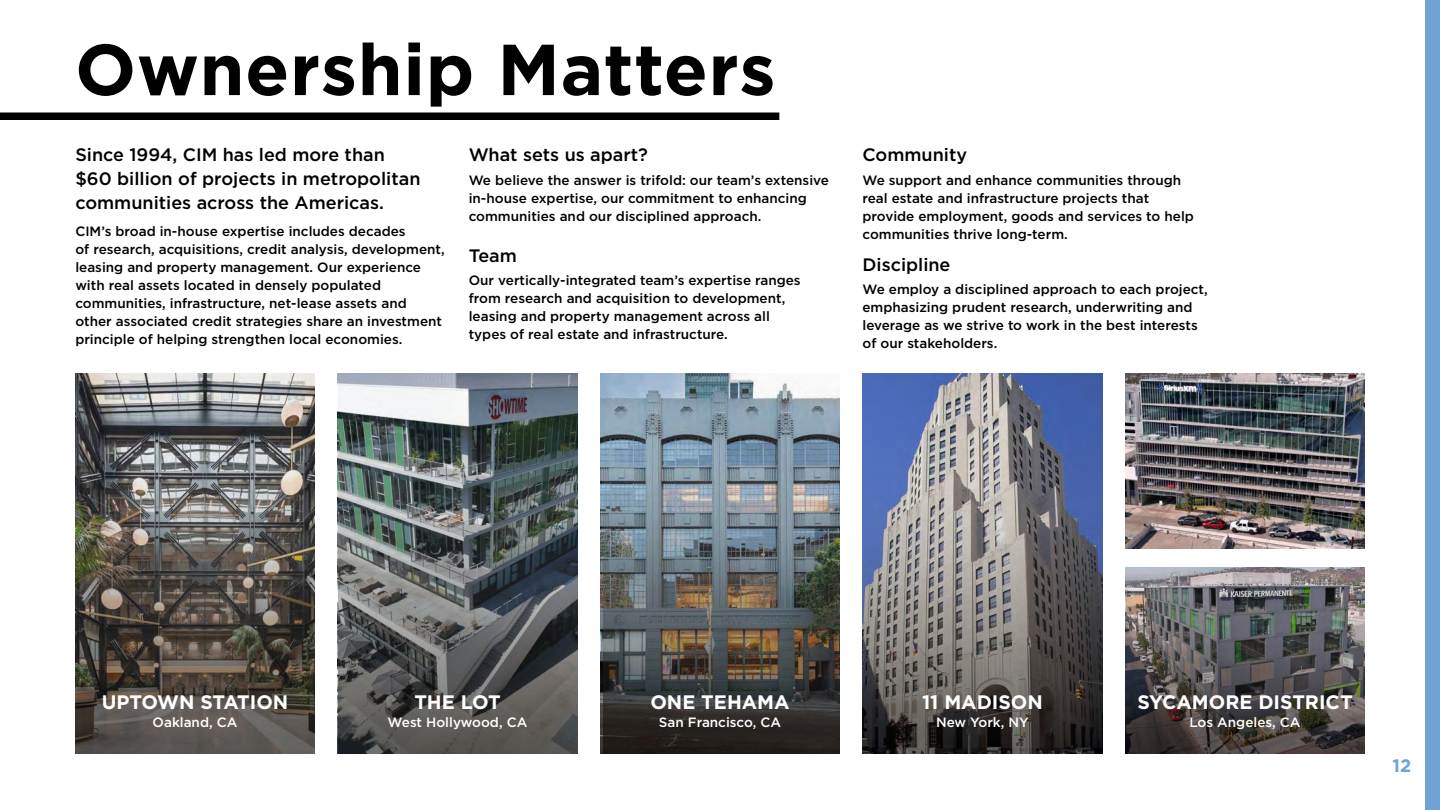
<style>
.page{position:relative;width:1440px;height:810px;background:#fff}
.page>*{position:absolute;margin:0;border:0;box-sizing:border-box;transform-origin:0 0}
.t1{font:700 72px "Gotham";letter-spacing:.01em;color:#000}
.t2{font:700 19.5px "Gotham";color:#fff}
.t3{font:500 18px/24px "Gotham";color:#000}
.t4{font:700 18px "Gotham";color:#6fa3d6}
.t5{font:500 13.5px/18px "Gotham";color:#000}
.t6{font:500 13.5px "Gotham";color:#fff}
</style>
<div class="page">
<div style="left:0;top:112px;width:779px;height:8px;background:#000"></div>
<img style="left:1125px;top:374px;width:240px;height:152px">
<img style="left:1125px;top:526px;width:240px;height:227px">
<img style="left:862px;top:374px;width:240px;height:379px">
<img style="left:604px;top:374px;width:236px;height:379px">
<img style="left:339px;top:374px;width:239px;height:379px">
<img style="left:75px;top:374px;width:240px;height:379px">
<div style="left:1125px;top:550px;width:240px;height:17px;background:#fff"></div>
<div style="left:1425px;top:0;width:15px;height:810px;background:#6fa3d6"></div>
<h1 class="t1" style="left:75px;top:22px;width:702px">Ownership Matters</h1>
<h3 class="t3" style="left:75px;top:143px;width:347px">Since 1994, CIM has led more than $60 billion of projects in metropolitan communities across the Americas.</h3>
<p class="t5" style="left:75px;top:222px;width:371px">CIM’s broad in-house expertise includes decades<br>of research, acquisitions, credit analysis, development, leasing and property management. Our experience with real assets located in densely populated communities, infrastructure, net-lease assets and other associated credit strategies share an investment principle of helping strengthen local economies.</p>
<h3 class="t3" style="left:469px;top:143px;width:181px">What sets us apart?</h3>
<p class="t5" style="left:469px;top:171px;width:362px">We believe the answer is trifold: our team’s extensive in-house expertise, our commitment to enhancing communities and our disciplined approach.</p>
<h3 class="t3" style="left:469px;top:243px;width:50px">Team</h3>
<p class="t5" style="left:469px;top:271px;width:333px">Our vertically-integrated team’s expertise ranges from research and acquisition to development, leasing and property management across all types of real estate and infrastructure.</p>
<h3 class="t3" style="left:862px;top:143px;width:106px">Community</h3>
<p class="t5" style="left:862px;top:171px;width:333px">We support and enhance communities through real estate and infrastructure projects that provide employment, goods and services to help communities thrive long-term.</p>
<h3 class="t3" style="left:862px;top:252px;width:90px">Discipline</h3>
<p class="t5" style="left:862px;top:280px;width:347px">We employ a disciplined approach to each project, emphasizing prudent research, underwriting and leverage as we strive to work in the best interests of our stakeholders.</p>
<h2 class="t2" style="left:102px;top:689px;width:188px">UPTOWN STATION</h2>
<p class="t6" style="left:153px;top:713px;width:86px">Oakland, CA</p>
<h2 class="t2" style="left:414px;top:689px;width:88px">THE LOT</h2>
<p class="t6" style="left:388px;top:713px;width:141px">West Hollywood, CA</p>
<h2 class="t2" style="left:650px;top:689px;width:141px">ONE TEHAMA</h2>
<p class="t6" style="left:659px;top:713px;width:124px">San Francisco, CA</p>
<h2 class="t2" style="left:922px;top:689px;width:122px">11 MADISON</h2>
<p class="t6" style="left:936px;top:713px;width:94px">New York, NY</p>
<h2 class="t2" style="left:1137px;top:689px;width:217px">SYCAMORE DISTRICT</h2>
<p class="t6" style="left:1189px;top:713px;width:113px">Los Angeles, CA</p>
<h3 class="t4" style="left:1393px;top:754px;width:20px">12</h3>
</div>
